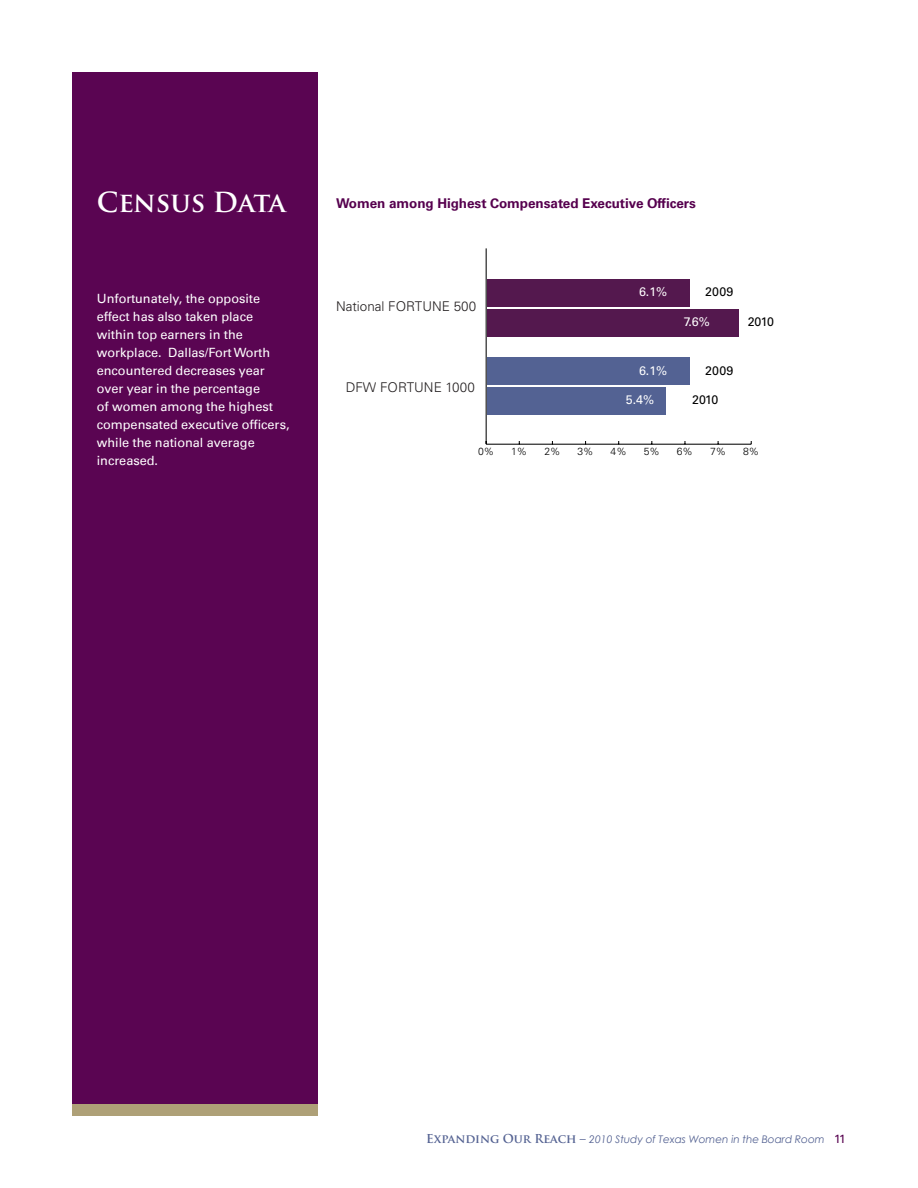
<style>
.page{position:relative;width:918px;height:1188px;background:#fff}
.page>*{position:absolute;margin:0;border:0;box-sizing:border-box;transform-origin:0 0}
.t1{font:700 27px "Trajan Pro";letter-spacing:-.005em;color:#fff}
.t2{font:700 13.5px "Univers 65";letter-spacing:-.005em;color:#56004e}
.t3{font:300 13.5px "Univers 45";color:#231f20}
.t4{font:12.75px/18px "Univers 55 Roman";letter-spacing:-.005em;color:#fff}
.t5{font:12.45px "Univers 55 Roman";color:#fff}
.t6{font:12.45px "Univers 55 Roman";color:#000}
.t7{font:italic 10.5px "Century Gothic";letter-spacing:-.005em;color:#546292}
.t8{font:300 10.35px "Univers 45";color:#000}
.s1{font-family:"Trajan Pro";font-weight:700;font-style:normal;font-size:12px}
.s2{font-family:"Univers 55 Roman";font-style:normal;font-size:12px;color:#56004e}
</style>
<div class="page">
<hr style="left:486px;top:444px;width:265px;height:1px;background:#000">
<hr style="left:486px;top:248px;width:1px;height:196px;background:#000">
<div style="left:487px;top:387px;width:179px;height:28px;background:#536293"></div>
<div style="left:487px;top:309px;width:252px;height:28px;background:#54184e"></div>
<div style="left:487px;top:357px;width:202px;height:28px;background:#536293"></div>
<div style="left:487px;top:279px;width:202px;height:28px;background:#54184e"></div>
<div style="left:72px;top:72px;width:246px;height:1044px;background:#5a0552"></div>
<div style="left:72px;top:1105px;width:246px;height:11px;background:#aea077"></div>
<h1 class="t1" style="left:97px;top:186px;width:191px">Census Data</h1>
<p class="t2" style="left:336px;top:195px;width:361px">Women among Highest Compensated Executive Officers</p>
<p class="t4" style="left:97px;top:290px;width:194px">U nfortunately, the opposite effect has also taken place within top earners in the workplace. Dallas/Fort Worth encountered decreases year over year in the percentage<br>of women among the highest compensated executive officers, while the national average increased.</p>
<p class="t3" style="left:336px;top:298px;width:142px">National FORTUNE 500</p>
<p class="t3" style="left:346px;top:379px;width:131px">DFW FORTUNE 1000</p>
<p class="t5" style="left:639px;top:284px;width:30px">6.1%</p>
<p class="t6" style="left:705px;top:284px;width:30px">2009</p>
<p class="t5" style="left:684px;top:314px;width:27px">7.6%</p>
<p class="t6" style="left:748px;top:314px;width:28px">2010</p>
<p class="t5" style="left:639px;top:363px;width:30px">6.1%</p>
<p class="t6" style="left:705px;top:363px;width:30px">2009</p>
<p class="t5" style="left:626px;top:393px;width:30px">5.4%</p>
<p class="t6" style="left:692px;top:393px;width:28px">2010</p>
<p class="t8" style="left:478px;top:445px;width:18px">0%</p>
<p class="t8" style="left:511px;top:445px;width:18px">1%</p>
<p class="t8" style="left:544px;top:445px;width:18px">2%</p>
<p class="t8" style="left:578px;top:445px;width:18px">3%</p>
<p class="t8" style="left:611px;top:445px;width:18px">4%</p>
<p class="t8" style="left:644px;top:445px;width:18px">5%</p>
<p class="t8" style="left:677px;top:445px;width:18px">6%</p>
<p class="t8" style="left:710px;top:445px;width:18px">7%</p>
<p class="t8" style="left:743px;top:445px;width:18px">8%</p>
<p class="t7" style="left:426px;top:1132px;width:421px"><span class="s1">Expanding Our Reach –</span> 2010 Study of Texas Women in the Board Room <span class="s2">11</span></p>
</div>
